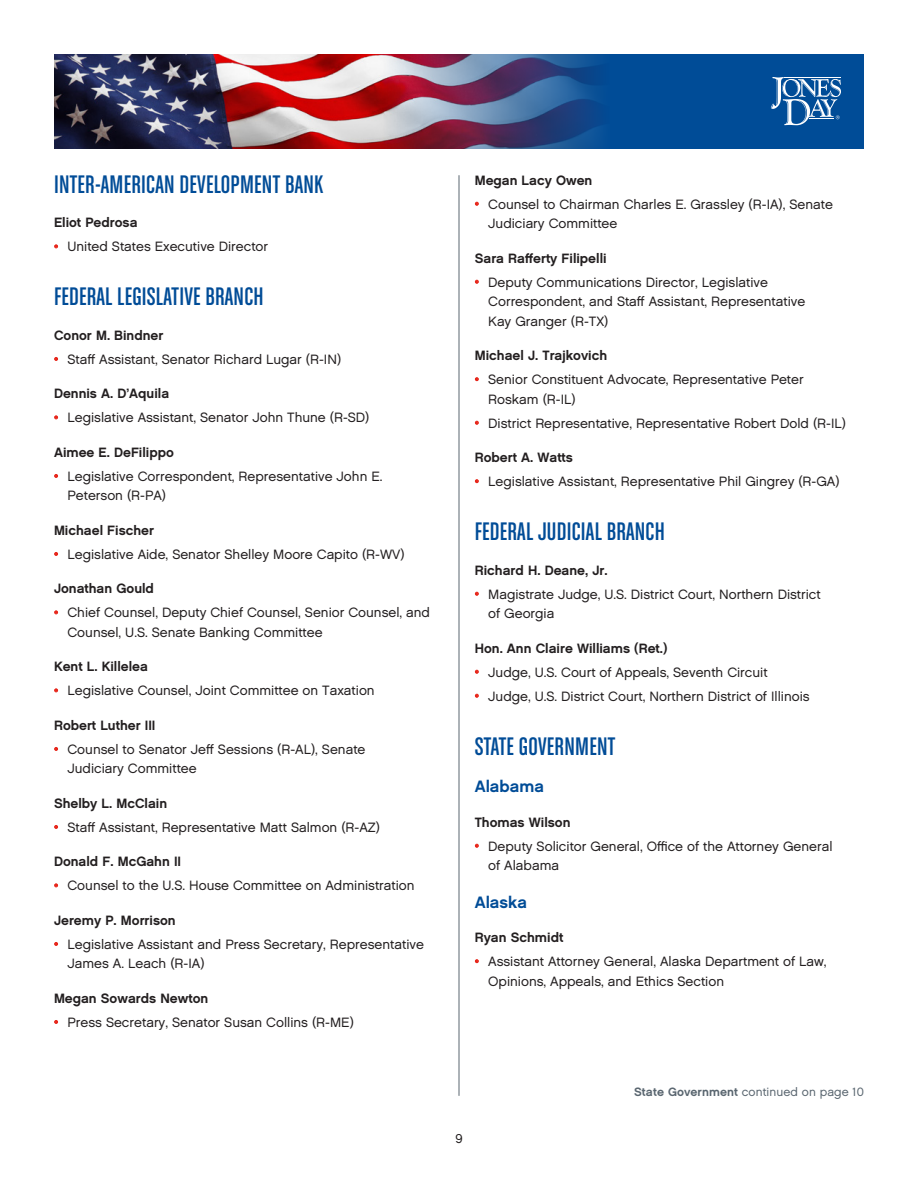
<style>
.page{position:relative;width:918px;height:1188px;background:#fff}
.page>*{position:absolute;margin:0;border:0;box-sizing:border-box;transform-origin:0 0}
.Department_Headline{font:27px "Chalet Comprime Cologne Sixty";letter-spacing:.01em;color:#004c97}
.Division_Subhead{font:16.5px "Chalet New York Nineteen Sixty";color:#004c97}
.t1{font:13.5px/19.5px "Chalet London Nineteen Sixty";color:#231f20}
.Lawyer_Name{font:13.5px "Chalet New York Nineteen Sixty";color:#231f20}
.t2{font:12.75px "Chalet London Nineteen Sixty";color:#231f20}
.Jumpline{font:12px "Chalet London Nineteen Sixty";letter-spacing:.01em;color:#5a6670}
.s1{color:#e72419}
.s2{font-family:"Chalet New York Nineteen Sixty"}
</style>
<div class="page">
<div style="left:54px;top:54px;width:810px;height:94px;background:#004c97"></div>
<img style="left:54px;top:54px;width:546px;height:94px">
<svg style="left:771px;top:77px;width:70px;height:48px"></svg>
<hr style="left:459px;top:175px;width:1px;height:921px;background:#5a6670">
<p class="Department_Headline" style="left:54px;top:169px;width:271px">INTER-AMERICAN DEVELOPMENT BANK</p>
<p class="Lawyer_Name" style="left:54px;top:214px;width:85px">Eliot Pedrosa</p>
<p class="t1" style="left:54px;top:237px;width:216px"><span class="s1">•</span> United States Executive Director</p>
<p class="Department_Headline" style="left:54px;top:282px;width:211px">FEDERAL LEGISLATIVE BRANCH</p>
<p class="Lawyer_Name" style="left:54px;top:327px;width:111px">Conor M. Bindner</p>
<p class="t1" style="left:54px;top:349px;width:289px"><span class="s1">•</span> Staff Assistant, Senator Richard Lugar (R-IN)</p>
<p class="Lawyer_Name" style="left:54px;top:385px;width:117px">Dennis A. D’Aquila</p>
<p class="t1" style="left:54px;top:408px;width:317px"><span class="s1">•</span> Legislative Assistant, Senator John Thune (R-SD)</p>
<p class="Lawyer_Name" style="left:54px;top:444px;width:121px">Aimee E. DeFilippo</p>
<p class="t1" style="left:68px;top:466px;width:316px;text-indent:-14px"><span class="s1">•</span> Legislative Correspondent, Representative John E.<br>Peterson (R-PA)</p>
<p class="Lawyer_Name" style="left:54px;top:522px;width:102px">Michael Fischer</p>
<p class="t1" style="left:54px;top:544px;width:352px"><span class="s1">•</span> Legislative Aide, Senator Shelley Moore Capito (R-WV)</p>
<p class="Lawyer_Name" style="left:54px;top:580px;width:102px">Jonathan Gould</p>
<p class="t1" style="left:68px;top:603px;width:364px;text-indent:-14px"><span class="s1">•</span> Chief Counsel, Deputy Chief Counsel, Senior Counsel, and<br>Counsel, U.S. Senate Banking Committee</p>
<p class="Lawyer_Name" style="left:54px;top:658px;width:96px">Kent L. Killelea</p>
<p class="t1" style="left:54px;top:681px;width:322px"><span class="s1">•</span> Legislative Counsel, Joint Committee on Taxation</p>
<p class="Lawyer_Name" style="left:54px;top:717px;width:103px">Robert Luther III</p>
<p class="t1" style="left:68px;top:739px;width:299px;text-indent:-14px"><span class="s1">•</span> Counsel to Senator Jeff Sessions (R-AL), Senate<br>Judiciary Committee</p>
<p class="Lawyer_Name" style="left:54px;top:795px;width:115px">Shelby L. McClain</p>
<p class="t1" style="left:54px;top:817px;width:328px"><span class="s1">•</span> Staff Assistant, Representative Matt Salmon (R-AZ)</p>
<p class="Lawyer_Name" style="left:54px;top:853px;width:129px">Donald F. McGahn II</p>
<p class="t1" style="left:54px;top:876px;width:362px"><span class="s1">•</span> Counsel to the U.S. House Committee on Administration</p>
<p class="Lawyer_Name" style="left:54px;top:912px;width:123px">Jeremy P. Morrison</p>
<p class="t1" style="left:68px;top:934px;width:358px;text-indent:-14px"><span class="s1">•</span> Legislative Assistant and Press Secretary, Representative<br>James A. Leach (R-IA)</p>
<p class="Lawyer_Name" style="left:54px;top:990px;width:156px">Megan Sowards Newton</p>
<p class="t1" style="left:54px;top:1012px;width:301px"><span class="s1">•</span> Press Secretary, Senator Susan Collins (R-ME)</p>
<p class="Lawyer_Name" style="left:475px;top:171px;width:119px">Megan Lacy Owen</p>
<p class="t1" style="left:488px;top:194px;width:346px;text-indent:-14px"><span class="s1">•</span> Counsel to Chairman Charles E. Grassley (R-IA), Senate<br>Judiciary Committee</p>
<p class="Lawyer_Name" style="left:475px;top:249px;width:133px">Sara Rafferty Filipelli</p>
<p class="t1" style="left:488px;top:272px;width:319px;text-indent:-14px"><span class="s1">•</span> Deputy Communications Director, Legislative<br>Correspondent, and Staff Assistant, Representative<br>Kay Granger (R-TX)</p>
<p class="Lawyer_Name" style="left:475px;top:347px;width:134px">Michael J. Trajkovich</p>
<p class="t1" style="left:488px;top:370px;width:317px;text-indent:-14px"><span class="s1">•</span> Senior Constituent Advocate, Representative Peter<br>Roskam (R-IL)</p>
<p class="t1" style="left:475px;top:413px;width:373px"><span class="s1">•</span> District Representative, Representative Robert Dold (R-IL)</p>
<p class="Lawyer_Name" style="left:475px;top:449px;width:100px">Robert A. Watts</p>
<p class="t1" style="left:475px;top:472px;width:366px"><span class="s1">•</span> Legislative Assistant, Representative Phil Gingrey (R-GA)</p>
<p class="Department_Headline" style="left:475px;top:517px;width:192px">FEDERAL JUDICIAL BRANCH</p>
<p class="Lawyer_Name" style="left:475px;top:561px;width:134px">Richard H. Deane, Jr.</p>
<p class="t1" style="left:488px;top:584px;width:334px;text-indent:-14px"><span class="s1">•</span> Magistrate Judge, U.S. District Court, Northern District of Georgia</p>
<p class="Lawyer_Name" style="left:475px;top:639px;width:194px">Hon. Ann Claire Williams (Ret.)</p>
<p class="t1" style="left:475px;top:662px;width:294px"><span class="s1">•</span> Judge, U.S. Court of Appeals, Seventh Circuit</p>
<p class="t1" style="left:475px;top:686px;width:336px"><span class="s1">•</span> Judge, U.S. District Court, Northern District of Illinois</p>
<p class="Department_Headline" style="left:475px;top:731px;width:142px">STATE GOVERNMENT</p>
<p class="Division_Subhead" style="left:475px;top:776px;width:71px">Alabama</p>
<p class="Lawyer_Name" style="left:475px;top:813px;width:97px">Thomas Wilson</p>
<p class="t1" style="left:488px;top:836px;width:346px;text-indent:-14px"><span class="s1">•</span> Deputy Solicitor General, Office of the Attorney General of Alabama</p>
<p class="Division_Subhead" style="left:475px;top:891px;width:54px">Alaska</p>
<p class="Lawyer_Name" style="left:475px;top:929px;width:90px">Ryan Schmidt</p>
<p class="t1" style="left:488px;top:952px;width:340px;text-indent:-14px"><span class="s1">•</span> Assistant Attorney General, Alaska Department of Law,<br>Opinions, Appeals, and Ethics Section</p>
<p class="t2" style="left:455px;top:1131px;width:9px">9</p>
<p class="Jumpline" style="left:634px;top:1084px;width:231px"><span class="s2">State Government</span> continued on page 10</p>
</div>
